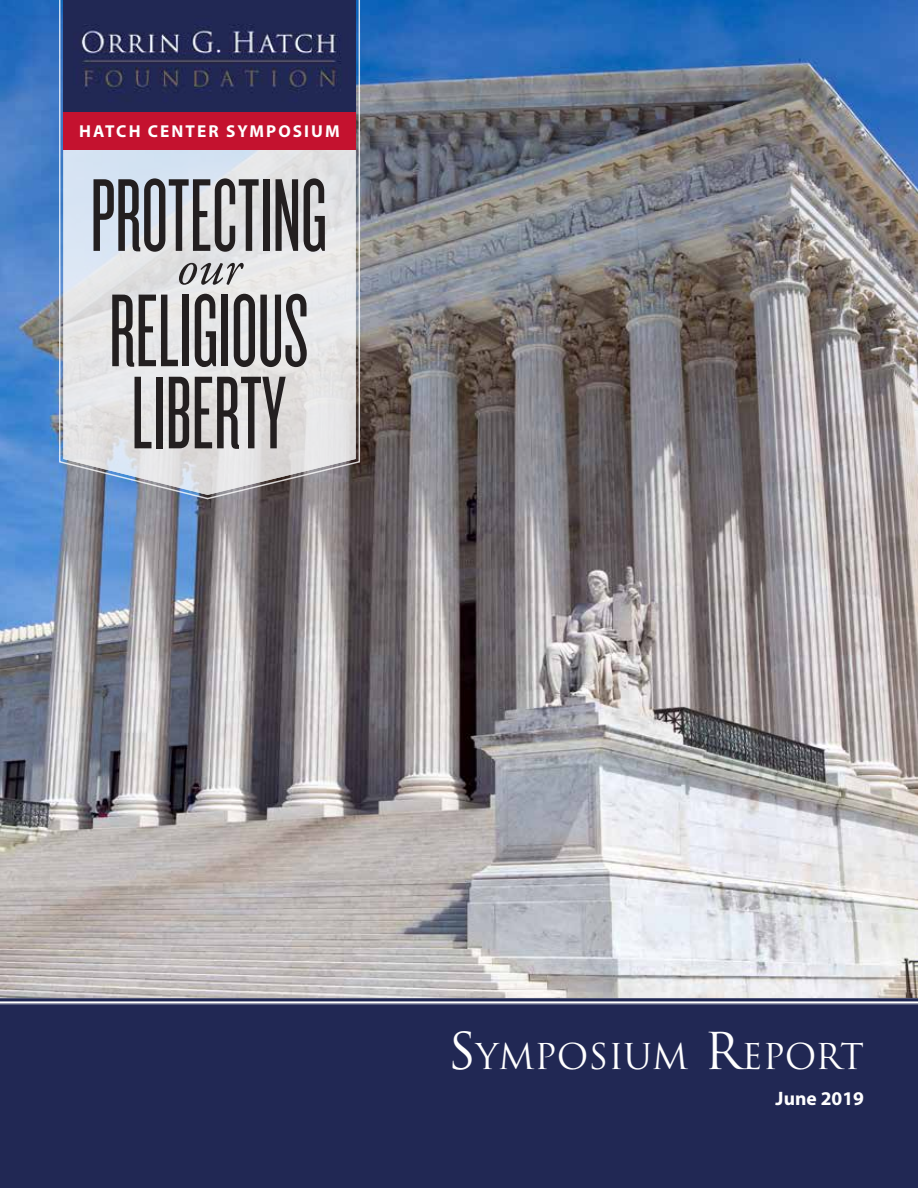
<style>
.page{position:relative;width:918px;height:1188px;background:#fff}
.page>*{position:absolute;margin:0;border:0;box-sizing:border-box;transform-origin:0 0}
.t1{font:107.55px/82.2px "Knockout HTF26 Junior Flyweight";color:#231f20}
.t2{font:italic 51.9px "Adobe Garamond Pro";color:#231f20}
.t3{font:34.65px "Trajan";color:#fff}
.t4{font:700 19.5px "Myriad Pro";color:#fff}
.t5{font:700 17.25px "Myriad Pro";letter-spacing:.12em;color:#fff}
.s1{font-size:49.5px}
</style>
<div class="page">
<img style="left:0;top:0;width:918px;height:997px">
<svg style="left:0;top:997px;width:918px;height:7px"></svg>
<div style="left:0;top:1004px;width:918px;height:184px;background:#212854"></div>
<svg style="left:58px;top:0;width:303px;height:500px;background:#8c9db5"></svg>
<svg style="left:61px;top:0;width:298px;height:497px;background:#d9dbe0"></svg>
<img style="left:63px;top:0;width:293px;height:112px">
<div style="left:63px;top:112px;width:293px;height:38px;background:#c4122f"></div>
<p class="t5" style="left:79px;top:119px;width:262px">HATCH CENTER SYMPOSIUM</p>
<p class="t1" style="left:90px;top:177px;width:238px">PROTECTING</p>
<p class="t2" style="left:177px;top:236px;width:66px">our</p>
<p class="t1" style="left:109px;top:293px;width:201px">RELIGIOUS<br>LIBERTY</p>
<p class="t3" style="left:448px;top:1036px;width:418px"><span class="s1">S</span>YMPOS IUM <span class="s1">R</span>EPORT</p>
<p class="t4" style="left:776px;top:1086px;width:90px">June 2019</p>
</div>
